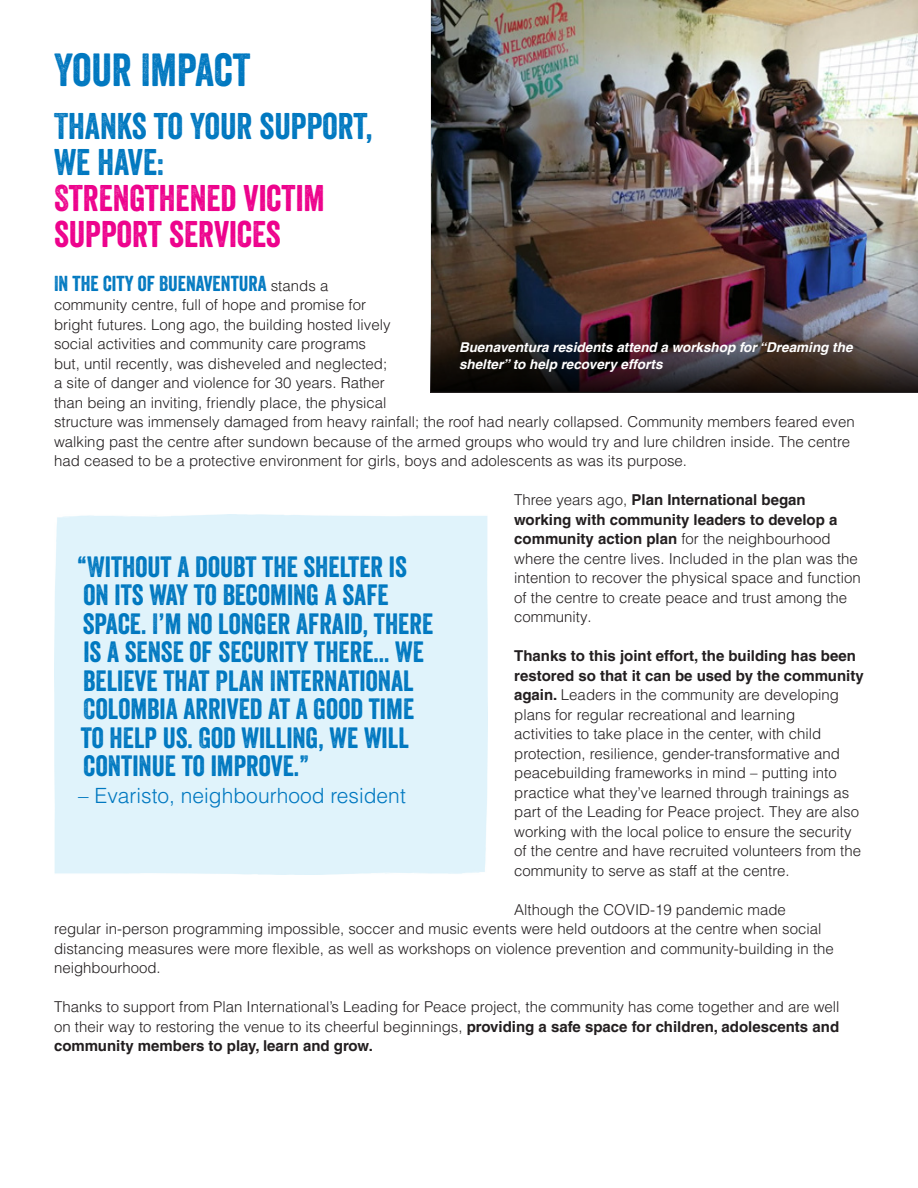
<style>
.page{position:relative;width:918px;height:1188px;background:#fff}
.page>*{position:absolute;margin:0;border:0;box-sizing:border-box;transform-origin:0 0}
.t1{font:45px "Veneer";color:#0078c0}
.t2{font:36px/36px "Veneer";color:#ed028c}
.t3{font:36px/36px "Veneer";color:#0078c0}
.t4{font:28.5px/28.5px "Veneer";color:#0078c0}
.t5{font:300 21px "Helvetica LT Pro";color:#0078c0}
.t6{font:21px "Veneer";color:#0078c0}
.t7{font:300 15px/19.5px "Helvetica LT Pro";color:#231f20}
.t8{font:italic 700 13.5px/16.5px "Helvetica LT Pro";color:#fff}
.s1{font-family:"Helvetica LT Pro";font-weight:300;font-size:15px;color:#231f20}
.s2{font-weight:700}
</style>
<div class="page">
<img style="left:431px;top:0;width:487px;height:324px">
<svg style="left:431px;top:324px;width:487px;height:68px;background:#302426"></svg>
<p class="t1" style="left:54px;top:43px;width:198px">YOUR IMPACT</p>
<p class="t3" style="left:54px;top:108px;width:320px">THANKS TO YOUR SUPPORT,<br>WE HAVE:</p>
<p class="t2" style="left:54px;top:180px;width:272px">STRENGTHENED VICTIM<br>SUPPORT SERVICES</p>
<p class="t6" style="left:54px;top:270px;width:276px">IN THE CITY OF BUENAVENTURA <span class="s1">stands a</span></p>
<p class="t7" style="left:54px;top:295px;width:802px">community centre, full of hope and promise for<br>bright futures. Long ago, the building hosted lively<br>social activities and community care programs<br>but, until recently, was disheveled and neglected;<br>a site of danger and violence for 30 years. Rather<br>than being an inviting, friendly place, the physical<br>structure was immensely damaged from heavy rainfall; the roof had nearly collapsed. Community members feared even walking past the centre after sundown because of the armed groups who would try and lure children inside. The centre had ceased to be a protective environment for girls, boys and adolescents as was its purpose.</p>
<p class="t7" style="left:514px;top:490px;width:348px">Three years ago, <span class="s2">Plan International began working with community leaders to develop a community action plan</span> for the neighbourhood where the centre lives. Included in the plan was the intention to recover the physical space and function of the centre to create peace and trust among the community.</p>
<p class="t7" style="left:514px;top:646px;width:351px"><span class="s2">Thanks to this joint effort, the building has been restored so that it can be used by the community again.</span> Leaders in the community are developing plans for regular recreational and learning<br>activities to take place in the center, with child protection, resilience, gender-transformative and peacebuilding frameworks in mind – putting into practice what they’ve learned through trainings as part of the Leading for Peace project. They are also working with the local police to ensure the security of the centre and have recruited volunteers from the community to serve as staff at the centre.</p>
<p class="t7" style="left:54px;top:899px;width:781px;text-indent:460px">Although the COVID-19 pandemic made regular in-person programming impossible, soccer and music events were held outdoors at the centre when social distancing measures were more flexible, as well as workshops on violence prevention and community-building in the neighbourhood.</p>
<p class="t7" style="left:54px;top:997px;width:787px;text-align:justify">Thanks to support from Plan International’s Leading for Peace project, the community has come together and are well on their way to restoring the venue to its cheerful beginnings, <span class="s2">providing a safe space for children, adolescents and community members to play, learn and grow.</span></p>
<p class="t8" style="left:459px;top:339px;width:395px">Buenaventura residents attend a workshop for “Dreaming the shelter” to help recovery efforts</p>
<p class="t4" style="left:77px;top:552px;width:358px">“WITHOUT A DOUBT THE SHELTER IS<br>ON ITS WAY TO BECOMING A SAFE<br>SPACE. I’M NO LONGER AFRAID, THERE<br>IS A SENSE OF SECURITY THERE... WE<br>BELIEVE THAT PLAN INTERNATIONAL<br>COLOMBIA ARRIVED AT A GOOD TIME<br>TO HELP US. GOD WILLING, WE WILL<br>CONTINUE TO IMPROVE.”</p>
<p class="t5" style="left:78px;top:783px;width:329px">– Evaristo, neighbourhood resident</p>
</div>
